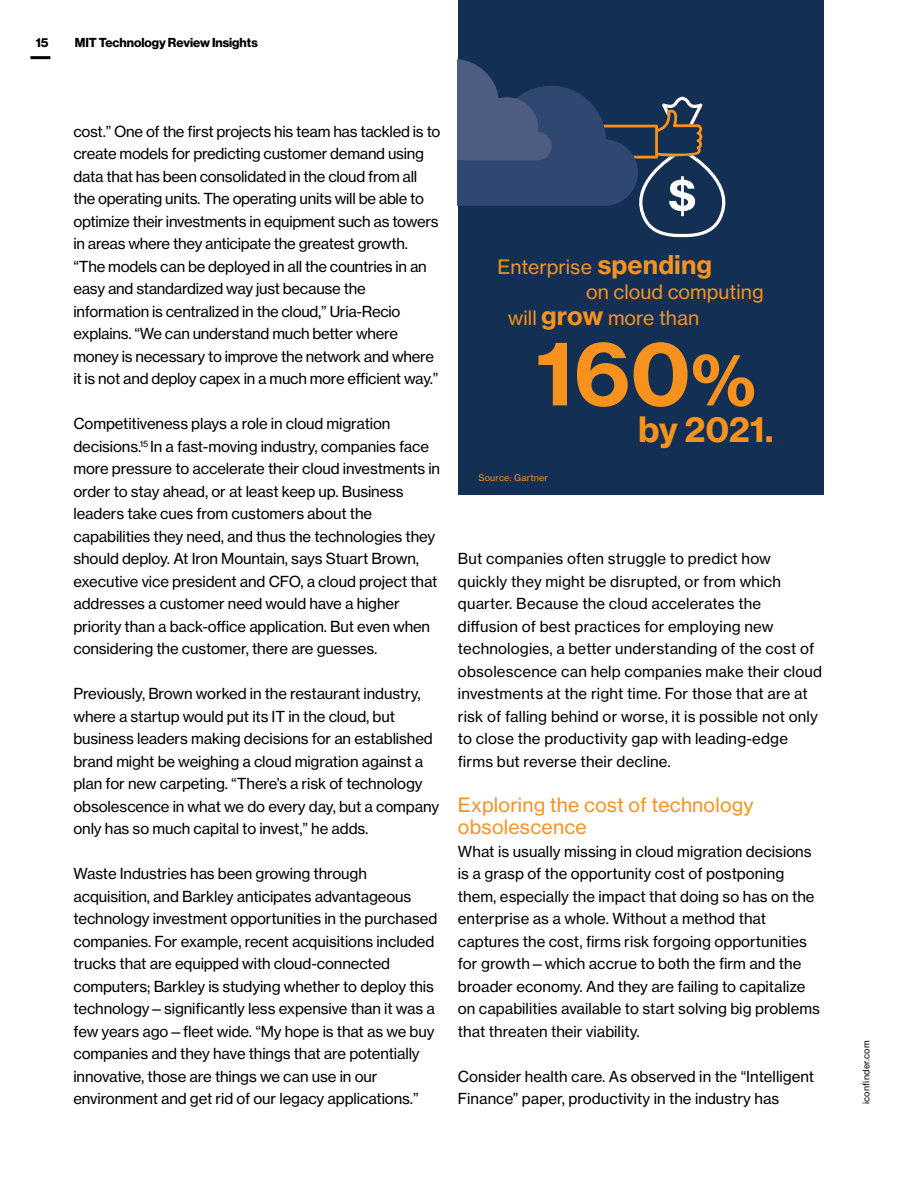
<style>
.page{position:relative;width:918px;height:1188px;background:#fff}
.page>*{position:absolute;margin:0;border:0;box-sizing:border-box;transform-origin:0 0}
.t1{font:87px "N Haas Grotesk TX Std 75 Bd";color:#f7921e}
.t2{font:34.5px "N Haas Grotesk TX Std 75 Bd";letter-spacing:-.01em;color:#f7921e}
.t3{font:19.5px/22.5px "N Haas Grotesk TX Std 55 Rg";letter-spacing:.005em;color:#f7921e}
.t4{font:15px/22.5px "N Haas Grotesk TX Std 55 Rg";letter-spacing:-.01em;color:#000}
.t5{font:15px/22.5px "N Haas Grotesk TX Std 55 Rg";letter-spacing:.01em;color:#000}
.t6{font:12.75px "N Haas Grotesk DS Std 75 Bd";color:#000}
.t7{font:9px "N Haas Grotesk TX Std 55 Rg";letter-spacing:.025em;color:#f7921e}
.t8{font:9px "N Haas Grotesk TX Std 55 Rg";letter-spacing:.025em;color:#000}
.s1{font-family:"N Haas Grotesk TX Std 75 Bd";font-size:25.5px}
.s2{font-size:70.5px}
</style>
<div class="page">
<hr style="left:30px;top:56px;width:20px;height:3px;background:#000">
<div style="left:458px;top:0;width:366px;height:494px;background:#132f54"></div>
<svg style="left:458px;top:59px;width:268px;height:179px"></svg>
<p class="t6" style="left:36px;top:35px;width:14px">15</p>
<p class="t6" style="left:75px;top:35px;width:184px">MIT Technology Review Insights</p>
<p class="t4" style="left:73px;top:120px;width:369px">cost.” One of the frst projects his team has tackled is to create models for predicting customer demand using data that has been consolidated in the cloud from all the operating units. The operating units will be able to optimize their investments in equipment such as towers in areas where they anticipate the greatest growth. “The models can be deployed in all the countries in an easy and standardized way just because the information is centralized in the cloud,” Uria-Recio explains. “We can understand much better where money is necessary to improve the network and where it is not and deploy capex in a much more efcient way.”</p>
<p class="t4" style="left:73px;top:412px;width:368px">Competitiveness plays a role in cloud migration decisions.<sup>15</sup> In a fast-moving industry, companies face more pressure to accelerate their cloud investments in order to stay ahead, or at least keep up. Business leaders take cues from customers about the capabilities they need, and thus the technologies they should deploy. At Iron Mountain, says Stuart Brown, executive vice president and CFO, a cloud project that addresses a customer need would have a higher priority than a back-ofce application. But even when considering the customer, there are guesses.</p>
<p class="t4" style="left:73px;top:682px;width:367px">Previously, Brown worked in the restaurant industry, where a startup would put its IT in the cloud, but business leaders making decisions for an established brand might be weighing a cloud migration against a plan for new carpeting. “There’s a risk of technology obsolescence in what we do every day, but a company only has so much capital to invest,” he adds.</p>
<p class="t4" style="left:73px;top:862px;width:366px">Waste Industries has been growing through acquisition, and Barkley anticipates advantageous technology investment opportunities in the purchased companies. For example, recent acquisitions included trucks that are equipped with cloud-connected computers; Barkley is studying whether to deploy this technology—signifcantly less expensive than it was a few years ago—feet wide. “My hope is that as we buy companies and they have things that are potentially innovative, those are things we can use in our environment and get rid of our legacy applications.”</p>
<p class="t3" style="left:497px;top:255px;width:216px">Enterprise <span class="s1">spending</span></p>
<p class="t3" style="left:586px;top:281px;width:179px">on cloud computing</p>
<p class="t3" style="left:508px;top:306px;width:192px">will <span class="s1">grow</span> more than</p>
<p class="t1" style="left:536px;top:319px;width:222px">160<span class="s2">%</span></p>
<p class="t2" style="left:638px;top:407px;width:137px">by 2021.</p>
<p class="t7" style="left:478px;top:472px;width:71px">Source: Gartner</p>
<p class="t5" style="left:458px;top:547px;width:366px">But companies often struggle to predict how quickly they might be disrupted, or from which quarter. Because the cloud accelerates the difusion of best practices for employing new technologies, a better understanding of the cost of obsolescence can help companies make their cloud investments at the right time. For those that are at risk of falling behind or worse, it is possible not only to close the productivity gap with leading-edge frms but reverse their decline.</p>
<p class="t3" style="left:458px;top:793px;width:297px">Exploring the cost of technology obsolescence</p>
<p class="t4" style="left:458px;top:840px;width:364px">What is usually missing in cloud migration decisions is a grasp of the opportunity cost of postponing them, especially the impact that doing so has on the enterprise as a whole. Without a method that captures the cost, frms risk forgoing opportunities for growth—which accrue to both the frm and the broader economy. And they are failing to capitalize on capabilities available to start solving big problems that threaten their viability.</p>
<p class="t4" style="left:458px;top:1065px;width:358px">Consider health care. As observed in the “Intelligent<br>Finance” paper, productivity in the industry has</p>
<p class="t8" style="left:861px;top:1104px;width:65px;rotate:-90deg">iconf nder.com</p>
</div>
